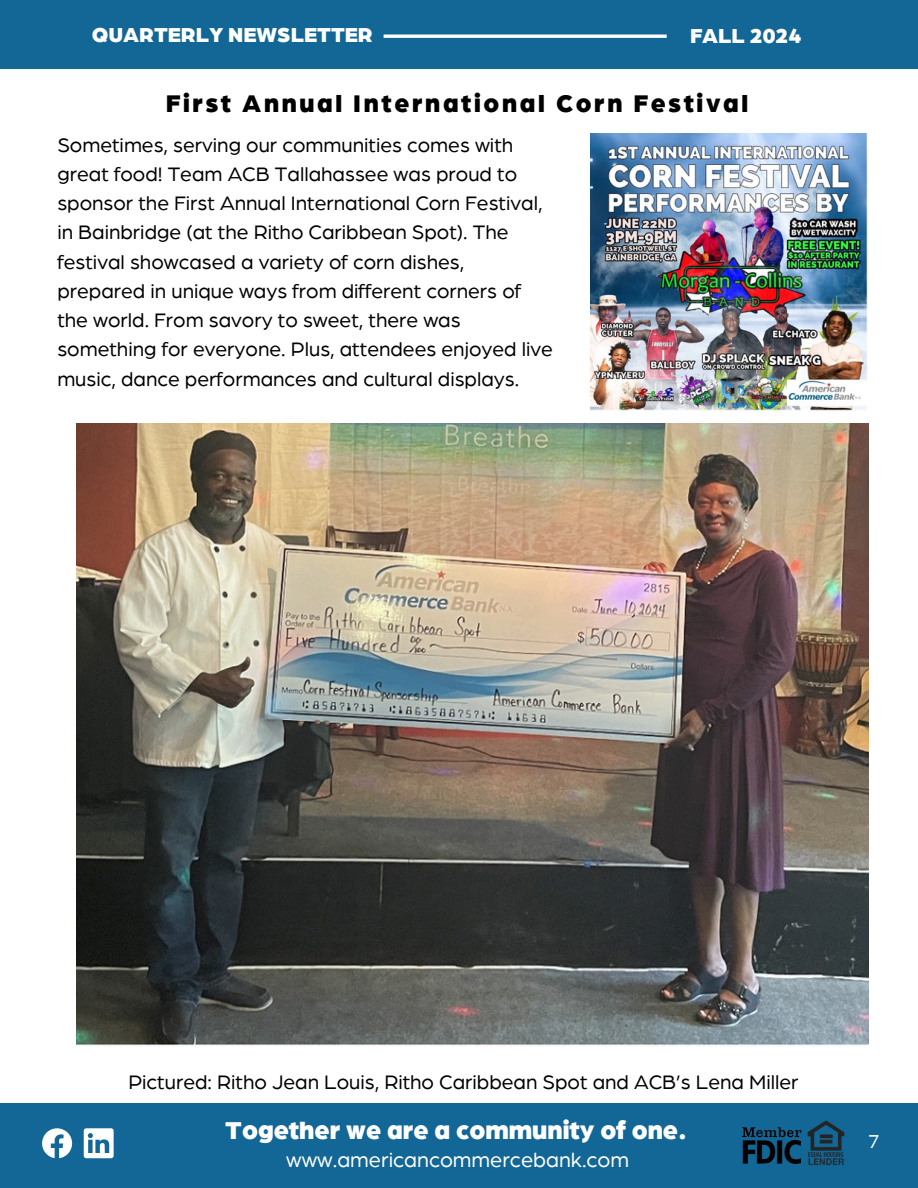
<style>
.page{position:relative;width:918px;height:1188px;background:#fff}
.page>*{position:absolute;margin:0;border:0;box-sizing:border-box;transform-origin:0 0}
.t1{font:900 26.25px "Arboria";color:#fff}
.t2{font:900 25.95px "Arboria";letter-spacing:.105em;color:#000}
.t3{font:21.75px "Arboria";color:#fff}
.t4{font:900 21.75px "Arboria";color:#fff}
.t5{font:21px/29.2px "Arboria";color:#000}
.t6{font:20.25px "Arboria";color:#fff}
</style>
<div class="page">
<div style="left:0;top:0;width:918px;height:68px;background:#136796"></div>
<div style="left:0;top:1103px;width:918px;height:85px;background:#136796"></div>
<hr style="left:384px;top:35px;width:283px;height:3px;background:#fff">
<svg style="left:42px;top:1128px;width:30px;height:30px"></svg>
<svg style="left:84px;top:1128px;width:30px;height:30px"></svg>
<img style="left:807px;top:1120px;width:37px;height:46px">
<img style="left:743px;top:1127px;width:58px;height:37px">
<img style="left:591px;top:134px;width:276px;height:276px">
<img style="left:76px;top:423px;width:792px;height:623px">
<p class="t4" style="left:92px;top:25px;width:282px">QUARTERLY NEWSLETTER</p>
<p class="t4" style="left:690px;top:25px;width:113px">FALL 2024</p>
<p class="t2" style="left:166px;top:91px;width:584px">First Annual International Corn Festival</p>
<h1 class="t5" style="left:57px;top:131px;width:497px">Sometimes, serving our communities comes with great food! Team ACB Tallahassee was proud to sponsor the First Annual International Corn Festival, in Bainbridge (at the Ritho Caribbean Spot). The festival showcased a variety of corn dishes, prepared in unique ways from different corners of the world. From savory to sweet, there was something for everyone. Plus, attendees enjoyed live music, dance performances and cultural displays.</h1>
<p class="t5" style="left:128px;top:1068px;width:672px">Pictured: Ritho Jean Louis, Ritho Caribbean Spot and ACB’s Lena Miller</p>
<p class="t1" style="left:225px;top:1118px;width:463px">Together we are a community of one.</p>
<p class="t3" style="left:286px;top:1150px;width:344px">www.americancommercebank.com</p>
<p class="t6" style="left:868px;top:1132px;width:13px">7</p>
</div>
